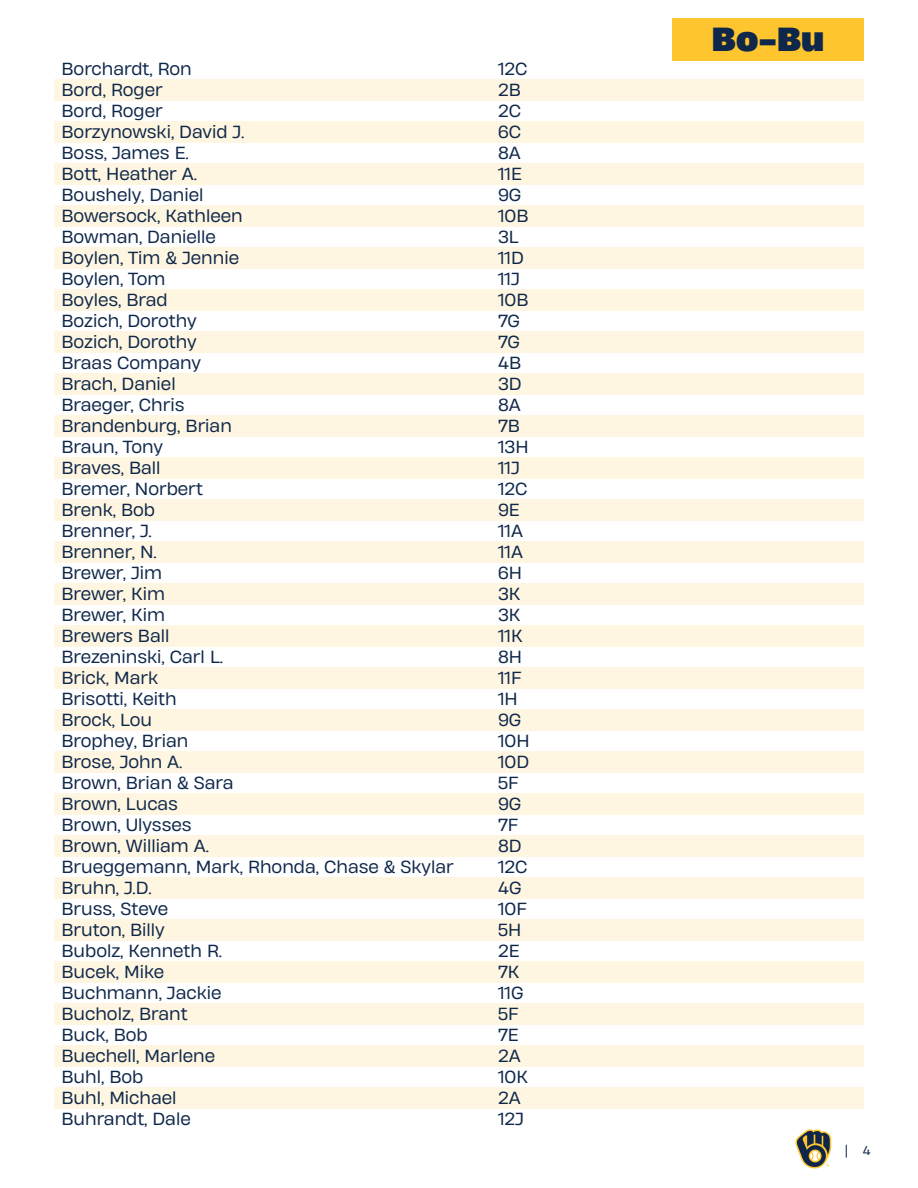
<style>
.page{position:relative;width:918px;height:1188px;background:#fff}
.page>*{position:absolute;margin:0;border:0;box-sizing:border-box;transform-origin:0 0}
.t1{font:800 31.35px "Heading Now 77";color:#0f274a}
.t2{font:16.5px "Heading Now 73";color:#0f274a}
.t3{font:15.6px "Heading Now 73";color:#0f274a;scale:.77 1}
.s1{font-size:12px}
</style>
<div class="page">
<div style="left:54px;top:79px;width:810px;height:22px;background:#fef6e0"></div>
<div style="left:54px;top:583px;width:810px;height:22px;background:#fef6e0"></div>
<div style="left:54px;top:331px;width:810px;height:22px;background:#fef6e0"></div>
<div style="left:54px;top:835px;width:810px;height:22px;background:#fef6e0"></div>
<div style="left:54px;top:121px;width:810px;height:22px;background:#fef6e0"></div>
<div style="left:54px;top:625px;width:810px;height:22px;background:#fef6e0"></div>
<div style="left:54px;top:373px;width:810px;height:22px;background:#fef6e0"></div>
<div style="left:54px;top:877px;width:810px;height:22px;background:#fef6e0"></div>
<div style="left:54px;top:163px;width:810px;height:22px;background:#fef6e0"></div>
<div style="left:54px;top:667px;width:810px;height:22px;background:#fef6e0"></div>
<div style="left:54px;top:415px;width:810px;height:22px;background:#fef6e0"></div>
<div style="left:54px;top:919px;width:810px;height:22px;background:#fef6e0"></div>
<div style="left:54px;top:205px;width:810px;height:22px;background:#fef6e0"></div>
<div style="left:54px;top:709px;width:810px;height:22px;background:#fef6e0"></div>
<div style="left:54px;top:457px;width:810px;height:22px;background:#fef6e0"></div>
<div style="left:54px;top:961px;width:810px;height:22px;background:#fef6e0"></div>
<div style="left:54px;top:247px;width:810px;height:22px;background:#fef6e0"></div>
<div style="left:54px;top:751px;width:810px;height:22px;background:#fef6e0"></div>
<div style="left:54px;top:499px;width:810px;height:22px;background:#fef6e0"></div>
<div style="left:54px;top:1003px;width:810px;height:22px;background:#fef6e0"></div>
<div style="left:54px;top:289px;width:810px;height:22px;background:#fef6e0"></div>
<div style="left:54px;top:793px;width:810px;height:22px;background:#fef6e0"></div>
<div style="left:54px;top:541px;width:810px;height:22px;background:#fef6e0"></div>
<div style="left:54px;top:1045px;width:810px;height:22px;background:#fef6e0"></div>
<div style="left:54px;top:1087px;width:810px;height:22px;background:#fef6e0"></div>
<div style="left:672px;top:18px;width:192px;height:42px;background:#fec52e"></div>
<svg style="left:795px;top:1129px;width:36px;height:39px"></svg>
<p class="t2" style="left:62px;top:57px;width:132px">Borchardt, Ron</p>
<p class="t2" style="left:498px;top:57px;width:31px">12C</p>
<p class="t2" style="left:62px;top:78px;width:103px">Bord, Roger</p>
<p class="t2" style="left:498px;top:78px;width:24px">2B</p>
<p class="t2" style="left:62px;top:99px;width:103px">Bord, Roger</p>
<p class="t2" style="left:498px;top:99px;width:25px">2C</p>
<p class="t2" style="left:62px;top:120px;width:184px">Borzynowski, David J.</p>
<p class="t2" style="left:498px;top:120px;width:25px">6C</p>
<p class="t2" style="left:62px;top:141px;width:129px">Boss, James E.</p>
<p class="t2" style="left:498px;top:141px;width:24px">8A</p>
<p class="t2" style="left:62px;top:162px;width:137px">Bott, Heather A.</p>
<p class="t2" style="left:498px;top:162px;width:25px">11E</p>
<p class="t2" style="left:62px;top:183px;width:143px">Boushely, Daniel</p>
<p class="t2" style="left:498px;top:183px;width:25px">9G</p>
<p class="t2" style="left:62px;top:204px;width:183px">Bowersock, Kathleen</p>
<p class="t2" style="left:498px;top:204px;width:32px">10B</p>
<p class="t2" style="left:62px;top:225px;width:156px">Bowman, Danielle</p>
<p class="t2" style="left:498px;top:225px;width:22px">3L</p>
<p class="t2" style="left:62px;top:246px;width:179px">Boylen, Tim &amp; Jennie</p>
<p class="t2" style="left:498px;top:246px;width:27px">11D</p>
<p class="t2" style="left:62px;top:267px;width:105px">Boylen, Tom</p>
<p class="t2" style="left:498px;top:267px;width:23px">11J</p>
<p class="t2" style="left:62px;top:288px;width:108px">Boyles, Brad</p>
<p class="t2" style="left:498px;top:288px;width:32px">10B</p>
<p class="t2" style="left:62px;top:309px;width:137px">Bozich, Dorothy</p>
<p class="t2" style="left:498px;top:309px;width:23px">7G</p>
<p class="t2" style="left:62px;top:330px;width:137px">Bozich, Dorothy</p>
<p class="t2" style="left:498px;top:330px;width:23px">7G</p>
<p class="t2" style="left:62px;top:351px;width:141px">Braas Company</p>
<p class="t2" style="left:498px;top:351px;width:25px">4B</p>
<p class="t2" style="left:62px;top:372px;width:116px">Brach, Daniel</p>
<p class="t2" style="left:498px;top:372px;width:25px">3D</p>
<p class="t2" style="left:62px;top:393px;width:124px">Braeger, Chris</p>
<p class="t2" style="left:498px;top:393px;width:24px">8A</p>
<p class="t2" style="left:62px;top:414px;width:172px">Brandenburg, Brian</p>
<p class="t2" style="left:498px;top:414px;width:23px">7B</p>
<p class="t2" style="left:62px;top:435px;width:103px">Braun, Tony</p>
<p class="t2" style="left:498px;top:435px;width:32px">13H</p>
<p class="t2" style="left:62px;top:456px;width:101px">Braves, Ball</p>
<p class="t2" style="left:498px;top:456px;width:23px">11J</p>
<p class="t2" style="left:62px;top:477px;width:143px">Bremer, Norbert</p>
<p class="t2" style="left:498px;top:477px;width:31px">12C</p>
<p class="t2" style="left:62px;top:498px;width:95px">Brenk, Bob</p>
<p class="t2" style="left:498px;top:498px;width:23px">9E</p>
<p class="t2" style="left:62px;top:519px;width:92px">Brenner, J.</p>
<p class="t2" style="left:498px;top:519px;width:27px">11A</p>
<p class="t2" style="left:62px;top:540px;width:97px">Brenner, N.</p>
<p class="t2" style="left:498px;top:540px;width:27px">11A</p>
<p class="t2" style="left:62px;top:561px;width:102px">Brewer, Jim</p>
<p class="t2" style="left:498px;top:561px;width:26px">6H</p>
<p class="t2" style="left:62px;top:582px;width:105px">Brewer, Kim</p>
<p class="t2" style="left:498px;top:582px;width:24px">3K</p>
<p class="t2" style="left:62px;top:603px;width:105px">Brewer, Kim</p>
<p class="t2" style="left:498px;top:603px;width:24px">3K</p>
<p class="t2" style="left:62px;top:624px;width:109px">Brewers Ball</p>
<p class="t2" style="left:498px;top:624px;width:26px">11K</p>
<p class="t2" style="left:62px;top:645px;width:163px">Brezeninski, Carl L.</p>
<p class="t2" style="left:498px;top:645px;width:26px">8H</p>
<p class="t2" style="left:62px;top:666px;width:98px">Brick, Mark</p>
<p class="t2" style="left:498px;top:666px;width:25px">11F</p>
<p class="t2" style="left:62px;top:687px;width:117px">Brisotti, Keith</p>
<p class="t2" style="left:498px;top:687px;width:21px">1H</p>
<p class="t2" style="left:62px;top:708px;width:92px">Brock, Lou</p>
<p class="t2" style="left:498px;top:708px;width:25px">9G</p>
<p class="t2" style="left:62px;top:729px;width:128px">Brophey, Brian</p>
<p class="t2" style="left:498px;top:729px;width:33px">10H</p>
<p class="t2" style="left:62px;top:750px;width:122px">Brose, John A.</p>
<p class="t2" style="left:498px;top:750px;width:33px">10D</p>
<p class="t2" style="left:62px;top:771px;width:173px">Brown, Brian &amp; Sara</p>
<p class="t2" style="left:498px;top:771px;width:22px">5F</p>
<p class="t2" style="left:62px;top:792px;width:118px">Brown, Lucas</p>
<p class="t2" style="left:498px;top:792px;width:25px">9G</p>
<p class="t2" style="left:62px;top:813px;width:132px">Brown, Ulysses</p>
<p class="t2" style="left:498px;top:813px;width:22px">7F</p>
<p class="t2" style="left:62px;top:834px;width:149px">Brown, William A.</p>
<p class="t2" style="left:498px;top:834px;width:25px">8D</p>
<p class="t2" style="left:62px;top:855px;width:394px">Brueggemann, Mark, Rhonda, Chase &amp; Skylar</p>
<p class="t2" style="left:498px;top:855px;width:31px">12C</p>
<p class="t2" style="left:62px;top:876px;width:92px">Bruhn, J.D.</p>
<p class="t2" style="left:498px;top:876px;width:25px">4G</p>
<p class="t2" style="left:62px;top:897px;width:108px">Bruss, Steve</p>
<p class="t2" style="left:498px;top:897px;width:30px">10F</p>
<p class="t2" style="left:62px;top:918px;width:105px">Bruton, Billy</p>
<p class="t2" style="left:498px;top:918px;width:25px">5H</p>
<p class="t2" style="left:62px;top:939px;width:162px">Bubolz, Kenneth R.</p>
<p class="t2" style="left:498px;top:939px;width:23px">2E</p>
<p class="t2" style="left:62px;top:960px;width:104px">Bucek, Mike</p>
<p class="t2" style="left:498px;top:960px;width:23px">7K</p>
<p class="t2" style="left:62px;top:981px;width:161px">Buchmann, Jackie</p>
<p class="t2" style="left:498px;top:981px;width:27px">11G</p>
<p class="t2" style="left:62px;top:1002px;width:128px">Bucholz, Brant</p>
<p class="t2" style="left:498px;top:1002px;width:22px">5F</p>
<p class="t2" style="left:62px;top:1023px;width:88px">Buck, Bob</p>
<p class="t2" style="left:498px;top:1023px;width:22px">7E</p>
<p class="t2" style="left:62px;top:1044px;width:155px">Buechell, Marlene</p>
<p class="t2" style="left:498px;top:1044px;width:24px">2A</p>
<p class="t2" style="left:62px;top:1065px;width:83px">Buhl, Bob</p>
<p class="t2" style="left:498px;top:1065px;width:32px">10K</p>
<p class="t2" style="left:62px;top:1086px;width:116px">Buhl, Michael</p>
<p class="t2" style="left:498px;top:1086px;width:24px">2A</p>
<p class="t2" style="left:62px;top:1107px;width:131px">Buhrandt, Dale</p>
<p class="t2" style="left:498px;top:1107px;width:27px">12J</p>
<p class="t1" style="left:712px;top:14px;width:114px">Bo-Bu</p>
<p class="t3" style="left:845px;top:1140px;width:35px">| <span class="s1">4</span></p>
</div>
